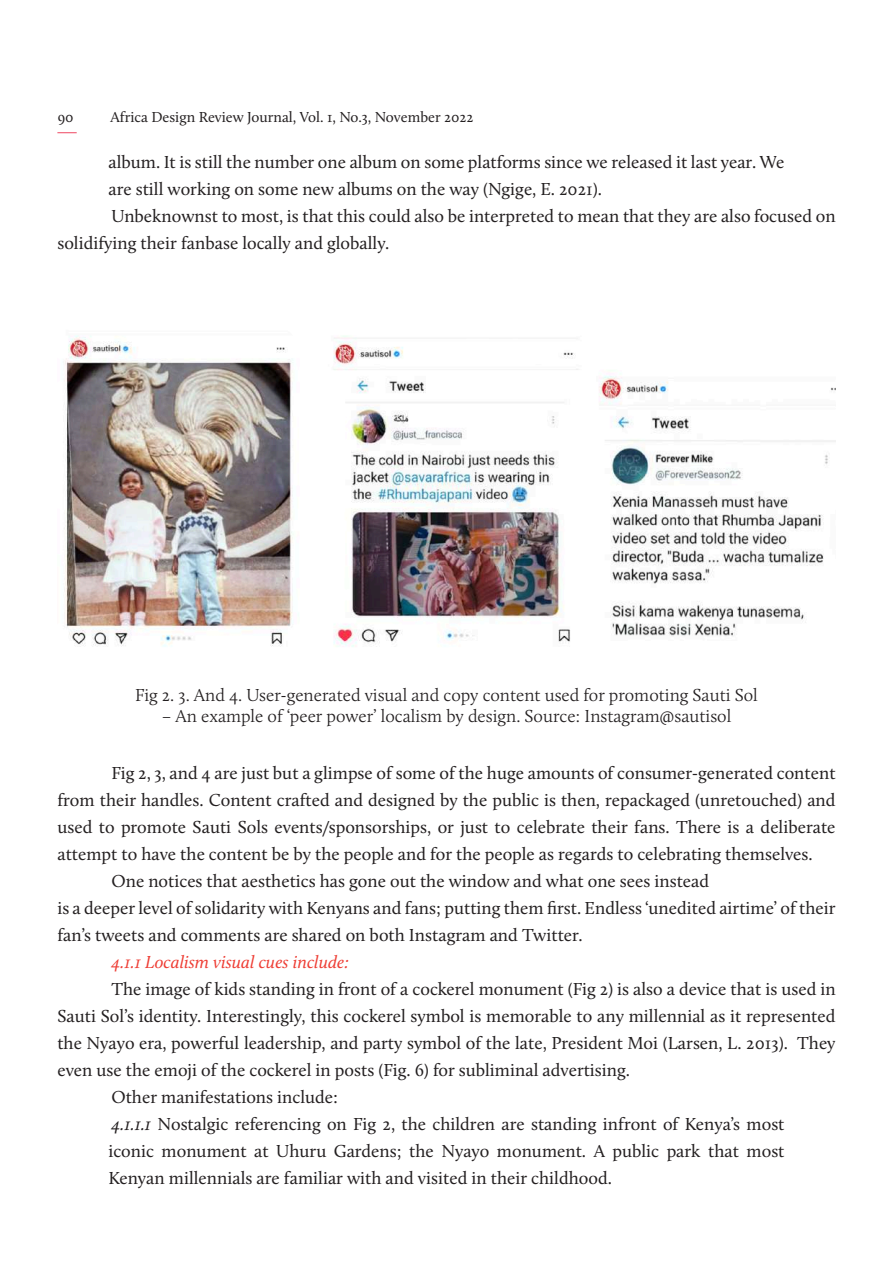
<style>
.page{position:relative;width:893px;height:1263px;background:#fff}
.page>*{position:absolute;margin:0;border:0;box-sizing:border-box;transform-origin:0 0}
.t1{font:18px "Calluna";color:#231f20}
.t2{font:300 18px "Calluna";color:#231f20}
.t3{font:italic 18px "Calluna";color:#ee3e35}
.t4{font:15px "Calluna";color:#231f20}
.s1{font-style:italic}
</style>
<div class="page">
<svg style="left:57px;top:132px;width:20px;height:1px"></svg>
<img style="left:64px;top:335px;width:772px;height:312px">
<p class="t4" style="left:57px;top:108px;width:18px">90</p>
<p class="t4" style="left:111px;top:108px;width:365px">Africa Design Review Journal, Vol. 1, No.3, November 2022</p>
<p class="t1" style="left:108px;top:151px;width:678px">album. It is still the number one album on some platforms since we released it last year. We</p>
<p class="t1" style="left:108px;top:178px;width:495px">are still working on some new albums on the way (Ngige, E. 2021).</p>
<p class="t1" style="left:111px;top:205px;width:726px">Unbeknownst to most, is that this could also be interpreted to mean that they are also focused on</p>
<p class="t1" style="left:57px;top:232px;width:333px">solidifying their fanbase locally and globally.</p>
<p class="t2" style="left:135px;top:684px;width:624px">Fig 2. 3. And 4. User-generated visual and copy content used for promoting Sauti Sol</p>
<p class="t2" style="left:162px;top:705px;width:571px">– An example of ‘peer power’ localism by design. Source: Instagram@sautisol</p>
<p class="t1" style="left:111px;top:762px;width:726px">Fig 2, 3, and 4 are just but a glimpse of some of the huge amounts of consumer-generated content</p>
<p class="t1" style="left:57px;top:789px;width:780px">from their handles. Content crafted and designed by the public is then, repackaged (unretouched) and</p>
<p class="t1" style="left:57px;top:816px;width:780px">used to promote Sauti Sols events/sponsorships, or just to celebrate their fans. There is a deliberate</p>
<p class="t1" style="left:57px;top:843px;width:757px">attempt to have the content be by the people and for the people as regards to celebrating themselves.</p>
<p class="t1" style="left:111px;top:870px;width:599px">One notices that aesthetics has gone out the window and what one sees instead</p>
<p class="t1" style="left:57px;top:897px;width:780px">is a deeper level of solidarity with Kenyans and fans; putting them first. Endless ‘unedited airtime’ of their</p>
<p class="t1" style="left:57px;top:924px;width:527px">fan’s tweets and comments are shared on both Instagram and Twitter.</p>
<p class="t3" style="left:111px;top:951px;width:239px">4.1.1 Localism visual cues include:</p>
<p class="t1" style="left:111px;top:978px;width:726px">The image of kids standing in front of a cockerel monument (Fig 2) is also a device that is used in</p>
<p class="t1" style="left:57px;top:1005px;width:780px">Sauti Sol’s identity. Interestingly, this cockerel symbol is memorable to any millennial as it represented</p>
<p class="t1" style="left:57px;top:1032px;width:780px">the Nyayo era, powerful leadership, and party symbol of the late, President Moi (Larsen, L. 2013). They</p>
<p class="t1" style="left:57px;top:1059px;width:574px">even use the emoji of the cockerel in posts (Fig. 6) for subliminal advertising.</p>
<p class="t1" style="left:111px;top:1086px;width:228px">Other manifestations include:</p>
<p class="t1" style="left:111px;top:1113px;width:675px"><span class="s1">4.1.1.1</span> Nostalgic referencing on Fig 2, the children are standing infront of Kenya’s most</p>
<p class="t1" style="left:108px;top:1140px;width:678px">iconic monument at Uhuru Gardens; the Nyayo monument. A public park that most</p>
<p class="t1" style="left:108px;top:1167px;width:505px">Kenyan millennials are familiar with and visited in their childhood.</p>
</div>
